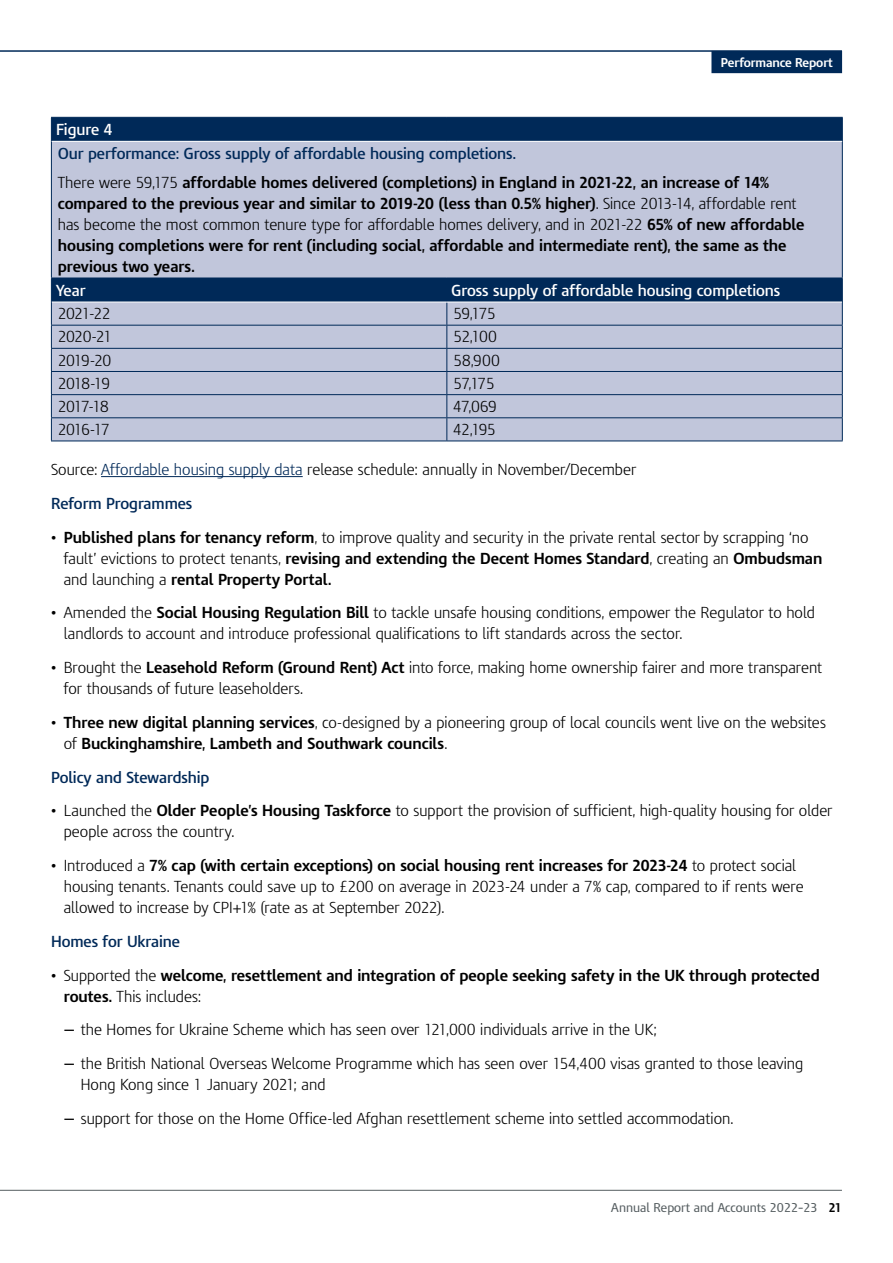
<style>
.page{position:relative;width:893px;height:1263px;background:#fff}
.page>*{position:absolute;margin:0;border:0;box-sizing:border-box;transform-origin:0 0}
.Body_copy{font:300 15px/21px "HMRC Modena";color:#000}
.Fig_Table_Text_L{font:700 15px/21px "HMRC Modena";color:#000}
.Fig_Table_Text_L-2{font:300 15px "HMRC Modena";letter-spacing:-.05em;color:#000}
.Figure_Table_Head_Gr{font:600 15px "HMRC Modena";letter-spacing:-.005em;color:#002958}
.Figure_Table_Head{font:600 15px "HMRC Modena";letter-spacing:-.005em;color:#fff}
.Heading_3{font:600 15px "HMRC Modena";letter-spacing:-.005em;color:#002958}
.t1{font:12px "HMRC Modena";color:#565e61}
.t2{font:700 12px "HMRC Modena";letter-spacing:-.01em;color:#fff}
.s1{font-weight:300}
.s2{color:#002958}
.s3{font-family:"Arial MT Std";font-weight:400}
.s4{font-weight:700}
.s5{font-weight:400}
.s6{font-weight:700;color:#000}
</style>
<div class="page">
<hr style="left:0;top:1190px;width:842px;height:1px;background:#565e61">
<hr style="left:0;top:50px;width:842px;height:2px;background:#002958">
<div style="left:712px;top:51px;width:130px;height:22px;background:#002958"></div>
<hr style="left:101px;top:476px;width:202px;height:1px;background:#002958">
<div style="left:52px;top:118px;width:790px;height:23px;background:#002958"></div>
<svg style="left:52px;top:142px;width:790px;height:299px;background:#b0b8cf"></svg>
<hr style="left:51px;top:117px;width:396px;height:1px;background:#002958">
<svg style="left:51px;top:118px;width:1px;height:23px"></svg>
<hr style="left:447px;top:117px;width:396px;height:1px;background:#002958">
<svg style="left:842px;top:118px;width:1px;height:23px"></svg>
<hr style="left:51px;top:141px;width:1px;height:137px;background:#002958">
<hr style="left:842px;top:141px;width:1px;height:137px;background:#002958">
<hr style="left:51px;top:325px;width:396px;height:1px;background:#002958">
<hr style="left:447px;top:325px;width:396px;height:1px;background:#002958">
<hr style="left:51px;top:348px;width:396px;height:1px;background:#002958">
<hr style="left:447px;top:348px;width:396px;height:1px;background:#002958">
<hr style="left:51px;top:371px;width:396px;height:1px;background:#002958">
<hr style="left:447px;top:371px;width:396px;height:1px;background:#002958">
<hr style="left:51px;top:394px;width:396px;height:1px;background:#002958">
<hr style="left:447px;top:394px;width:396px;height:1px;background:#002958">
<hr style="left:51px;top:417px;width:396px;height:1px;background:#002958">
<hr style="left:447px;top:417px;width:396px;height:1px;background:#002958">
<svg style="left:446px;top:279px;width:1px;height:162px"></svg>
<hr style="left:51px;top:441px;width:396px;height:1px;background:#002958">
<hr style="left:447px;top:441px;width:396px;height:1px;background:#002958">
<hr style="left:51px;top:278px;width:396px;height:1px;background:#002958">
<svg style="left:51px;top:278px;width:1px;height:163px"></svg>
<hr style="left:447px;top:278px;width:396px;height:1px;background:#002958">
<svg style="left:842px;top:278px;width:1px;height:163px"></svg>
<hr style="left:52px;top:302px;width:395px;height:1px;background:#fff">
<hr style="left:447px;top:302px;width:395px;height:1px;background:#fff">
<p class="t2" style="left:721px;top:55px;width:113px">Performance Report</p>
<p class="Figure_Table_Head" style="left:56px;top:120px;width:58px">Figure 4</p>
<p class="Figure_Table_Head_Gr" style="left:58px;top:144px;width:459px">Our performance: Gross supply of affordable housing completions.</p>
<p class="Fig_Table_Text_L" style="left:58px;top:172px;width:748px"><span class="s1">There were 59,175</span> affordable homes delivered (completions) in England in 2021-22, an increase of 14% compared to the previous year and similar to 2019-20 (less than 0.5% higher)<span class="s1">. Since 2013-14, affordable rent has become the most common tenure type for affordable homes delivery, and in 2021-22</span> 65% of new affordable housing completions were for rent (including social, affordable and intermediate rent), the same as the previous two years.</p>
<p class="Figure_Table_Head" style="left:56px;top:281px;width:31px">Year</p>
<p class="Figure_Table_Head" style="left:452px;top:281px;width:330px">Gross supply of affordable housing completions</p>
<p class="Fig_Table_Text_L-2" style="left:58px;top:305px;width:54px">2021-22</p>
<p class="Fig_Table_Text_L-2" style="left:453px;top:305px;width:44px">59,175</p>
<p class="Fig_Table_Text_L-2" style="left:58px;top:328px;width:56px">2020-21</p>
<p class="Fig_Table_Text_L-2" style="left:453px;top:328px;width:45px">52,100</p>
<p class="Fig_Table_Text_L-2" style="left:58px;top:351px;width:55px">2019-20</p>
<p class="Fig_Table_Text_L-2" style="left:453px;top:351px;width:48px">58,900</p>
<p class="Fig_Table_Text_L-2" style="left:58px;top:374px;width:54px">2018-19</p>
<p class="Fig_Table_Text_L-2" style="left:453px;top:374px;width:43px">57,175</p>
<p class="Fig_Table_Text_L-2" style="left:58px;top:397px;width:53px">2017-18</p>
<p class="Fig_Table_Text_L-2" style="left:453px;top:397px;width:45px">47,069</p>
<p class="Fig_Table_Text_L-2" style="left:58px;top:420px;width:54px">2016-17</p>
<p class="Fig_Table_Text_L-2" style="left:453px;top:420px;width:44px">42,195</p>
<p class="Body_copy" style="left:51px;top:459px;width:587px">Source: <span class="s2">Affordable housing supply data</span> release schedule: annually in November/December</p>
<h4 class="Heading_3" style="left:51px;top:494px;width:143px">Reform Programmes</h4>
<p class="Body_copy" style="left:64px;top:527px;width:760px;text-indent:-13px"><span class="s3">•</span> <span class="s4">Published plans for tenancy reform</span>, to improve quality and security in the private rental sector by scrapping ‘no fault’ evictions to protect tenants, <span class="s4">revising and extending the Decent Homes Standard</span>, creating an <span class="s4">Ombudsman </span>and launching a <span class="s4">rental Property Portal.</span></p>
<p class="Body_copy" style="left:64px;top:602px;width:753px;text-indent:-13px"><span class="s3">•</span> Amended the <span class="s4">Social Housing Regulation Bill</span> to tackle unsafe housing conditions, empower the Regulator to hold landlords to account and introduce professional qualifications to lift standards across the sector.</p>
<p class="Body_copy" style="left:64px;top:657px;width:760px;text-indent:-13px"><span class="s3">•</span> Brought the <span class="s4">Leasehold Reform (Ground Rent) Act</span> into force, making home ownership fairer and more transparent for thousands of future leaseholders.</p>
<p class="Fig_Table_Text_L" style="left:64px;top:712px;width:764px;text-indent:-13px"><span class="s3">•</span> Three new digital planning services<span class="s1">, co-designed by a pioneering group of local councils went live on the websites of</span> Buckinghamshire, Lambeth and Southwark councils<span class="s1">.</span></p>
<h4 class="Heading_3" style="left:51px;top:768px;width:160px">Policy and Stewardship</h4>
<p class="Body_copy" style="left:64px;top:800px;width:770px;text-indent:-13px"><span class="s3">•</span> Launched the <span class="s4">Older People’s Housing Taskforce</span> to support the provision of sufficient, high-quality housing for older people across the country.</p>
<p class="Body_copy" style="left:64px;top:855px;width:741px;text-indent:-13px"><span class="s3">•</span> Introduced a <span class="s4">7% cap (with certain exceptions) on social housing rent increases for 2023-24</span> to protect social housing tenants. Tenants could save up to £200 on average in 2023-24 under a 7% cap, compared to if rents were allowed to increase by CPI+1% (rate as at September 2022).</p>
<h4 class="Heading_3" style="left:51px;top:932px;width:130px">Homes for Ukraine</h4>
<p class="Fig_Table_Text_L" style="left:64px;top:965px;width:757px;text-indent:-13px"><span class="s3">•</span> <span class="s1">Supported the</span> welcome, resettlement and integration of people seeking safety in the UK through protected routes. <span class="s1">This includes:</span></p>
<p class="Body_copy" style="left:64px;top:1019px;width:595px"><span class="s5">—</span> the Homes for Ukraine Scheme which has seen over 121,000 individuals arrive in the UK;</p>
<p class="Body_copy" style="left:81px;top:1053px;width:724px;text-indent:-17px"><span class="s5">—</span> the British National Overseas Welcome Programme which has seen over 154,400 visas granted to those leaving<br>Hong Kong since 1 January 2021; and</p>
<p class="Body_copy" style="left:64px;top:1108px;width:671px"><span class="s5">—</span> support for those on the Home Office-led Afghan resettlement scheme into settled accommodation.</p>
<p class="t1" style="left:611px;top:1200px;width:232px">Annual Report and Accounts 2022–23 <span class="s6">21</span></p>
</div>
